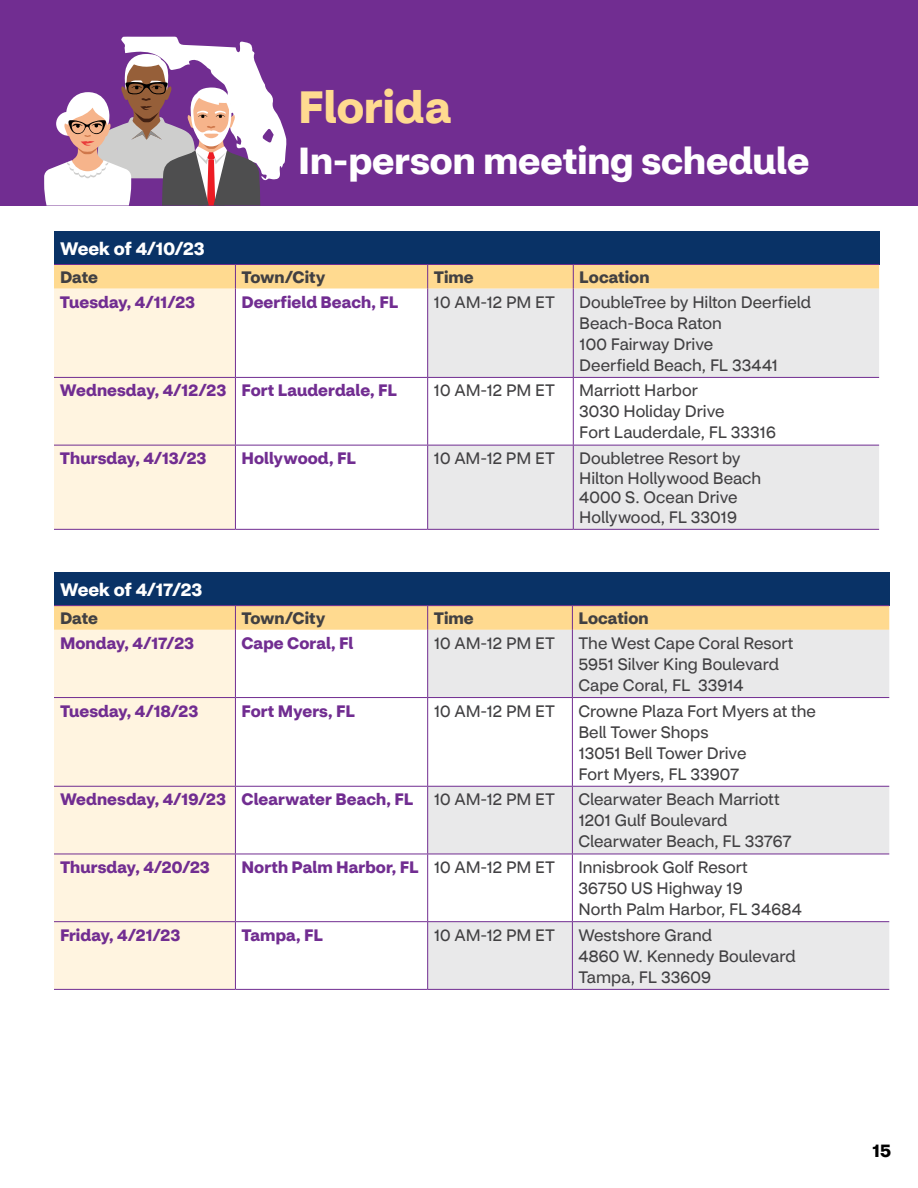
<style>
.page{position:relative;width:918px;height:1188px;background:#fff}
.page>*{position:absolute;margin:0;border:0;box-sizing:border-box;transform-origin:0 0}
.t1{font:700 45px "CVS Health Sans";color:#ffda90}
.t2{font:700 37.5px "CVS Health Sans";color:#fff}
.t3{font:700 18px "CVS Health Sans";color:#fff}
.t4{font:700 18px "CVS Health Sans";color:#000}
.t5{font:16.5px/21px "CVS Health Sans";color:#414042}
.t6{font:700 16.5px "CVS Health Sans";letter-spacing:.005em;color:#712d91}
.t7{font:700 16.5px "CVS Health Sans";color:#414042}
.s1{font-weight:400;color:#414042}
</style>
<div class="page">
<div style="left:0;top:0;width:918px;height:206px;background:#712d91"></div>
<svg style="left:44px;top:37px;width:243px;height:169px"></svg>
<div style="left:54px;top:231px;width:825px;height:33px;background:#093266"></div>
<svg style="left:54px;top:264px;width:825px;height:265px"></svg>
<hr style="left:235px;top:289px;width:1px;height:88px;background:#712d91">
<hr style="left:427px;top:289px;width:1px;height:88px;background:#712d91">
<hr style="left:235px;top:378px;width:1px;height:67px;background:#712d91">
<hr style="left:427px;top:378px;width:1px;height:67px;background:#712d91">
<hr style="left:235px;top:445px;width:1px;height:84px;background:#712d91">
<hr style="left:54px;top:377px;width:181px;height:1px;background:#712d91">
<hr style="left:235px;top:377px;width:193px;height:1px;background:#712d91">
<hr style="left:54px;top:445px;width:181px;height:1px;background:#712d91">
<hr style="left:235px;top:445px;width:193px;height:1px;background:#712d91">
<hr style="left:54px;top:529px;width:181px;height:1px;background:#712d91">
<hr style="left:235px;top:529px;width:193px;height:1px;background:#712d91">
<hr style="left:573px;top:445px;width:306px;height:1px;background:#712d91">
<hr style="left:573px;top:529px;width:306px;height:1px;background:#712d91">
<hr style="left:427px;top:445px;width:1px;height:84px;background:#712d91">
<hr style="left:428px;top:445px;width:145px;height:1px;background:#712d91">
<hr style="left:428px;top:529px;width:145px;height:1px;background:#712d91">
<hr style="left:573px;top:445px;width:1px;height:84px;background:#712d91">
<div style="left:54px;top:573px;width:835px;height:33px;background:#093266"></div>
<div style="left:54px;top:630px;width:181px;height:359px;background:#fff4e0"></div>
<svg style="left:428px;top:630px;width:461px;height:359px;fill:#e9e9ea"></svg>
<hr style="left:572px;top:630px;width:1px;height:67px;background:#712d91">
<hr style="left:428px;top:697px;width:144px;height:1px;background:#712d91">
<hr style="left:572px;top:697px;width:317px;height:1px;background:#712d91">
<hr style="left:572px;top:698px;width:1px;height:88px;background:#712d91">
<hr style="left:54px;top:605px;width:181px;height:1px;background:#712d91">
<hr style="left:235px;top:605px;width:193px;height:1px;background:#712d91">
<hr style="left:428px;top:605px;width:144px;height:1px;background:#712d91">
<hr style="left:572px;top:605px;width:317px;height:1px;background:#712d91">
<svg style="left:54px;top:606px;width:835px;height:24px;background:#fed991"></svg>
<hr style="left:235px;top:630px;width:1px;height:67px;background:#712d91">
<hr style="left:427px;top:630px;width:1px;height:67px;background:#712d91">
<hr style="left:235px;top:698px;width:1px;height:88px;background:#712d91">
<hr style="left:427px;top:698px;width:1px;height:88px;background:#712d91">
<hr style="left:235px;top:787px;width:1px;height:67px;background:#712d91">
<hr style="left:235px;top:854px;width:1px;height:67px;background:#712d91">
<hr style="left:235px;top:922px;width:1px;height:67px;background:#712d91">
<hr style="left:54px;top:697px;width:181px;height:1px;background:#712d91">
<hr style="left:235px;top:697px;width:193px;height:1px;background:#712d91">
<hr style="left:54px;top:786px;width:181px;height:1px;background:#712d91">
<hr style="left:235px;top:786px;width:193px;height:1px;background:#712d91">
<hr style="left:54px;top:854px;width:181px;height:1px;background:#712d91">
<hr style="left:235px;top:854px;width:193px;height:1px;background:#712d91">
<hr style="left:54px;top:921px;width:181px;height:1px;background:#712d91">
<hr style="left:235px;top:921px;width:193px;height:1px;background:#712d91">
<hr style="left:54px;top:989px;width:181px;height:1px;background:#712d91">
<hr style="left:235px;top:989px;width:193px;height:1px;background:#712d91">
<hr style="left:572px;top:786px;width:317px;height:1px;background:#712d91">
<hr style="left:572px;top:854px;width:317px;height:1px;background:#712d91">
<hr style="left:572px;top:921px;width:317px;height:1px;background:#712d91">
<hr style="left:572px;top:989px;width:317px;height:1px;background:#712d91">
<hr style="left:427px;top:787px;width:1px;height:67px;background:#712d91">
<hr style="left:427px;top:854px;width:1px;height:67px;background:#712d91">
<hr style="left:427px;top:922px;width:1px;height:67px;background:#712d91">
<hr style="left:428px;top:786px;width:144px;height:1px;background:#712d91">
<hr style="left:428px;top:854px;width:144px;height:1px;background:#712d91">
<hr style="left:428px;top:921px;width:144px;height:1px;background:#712d91">
<hr style="left:428px;top:989px;width:144px;height:1px;background:#712d91">
<hr style="left:572px;top:787px;width:1px;height:67px;background:#712d91">
<hr style="left:572px;top:854px;width:1px;height:67px;background:#712d91">
<hr style="left:572px;top:922px;width:1px;height:67px;background:#712d91">
<h1 class="t1" style="left:298px;top:79px;width:155px">Florida</h1>
<h2 class="t2" style="left:298px;top:137px;width:513px">In-person meeting schedule</h2>
<p class="t3" style="left:60px;top:237px;width:146px">Week of 4/10/23</p>
<p class="t7" style="left:60px;top:267px;width:39px">Date</p>
<p class="t7" style="left:241px;top:267px;width:86px">Town/City</p>
<p class="t7" style="left:434px;top:267px;width:42px">Time</p>
<p class="t7" style="left:579px;top:267px;width:72px">Location</p>
<p class="t6" style="left:60px;top:291px;width:137px">Tuesday, 4/11/23</p>
<p class="t6" style="left:241px;top:291px;width:159px">Deerfield Beach, FL</p>
<p class="t5" style="left:434px;top:291px;width:123px">10 AM-12 PM ET</p>
<p class="t5" style="left:579px;top:291px;width:233px">DoubleTree by Hilton Deerfield<br>Beach-Boca Raton<br>100 Fairway Drive<br>Deerfield Beach, FL 33441</p>
<p class="t6" style="left:60px;top:380px;width:339px">Wednesday, 4/12/23 Fort Lauderdale, FL</p>
<p class="t5" style="left:434px;top:380px;width:123px">10 AM-12 PM ET</p>
<p class="t5" style="left:579px;top:380px;width:198px">Marriott Harbor<br>3030 Holiday Drive<br>Fort Lauderdale, FL 33316</p>
<p class="t6" style="left:60px;top:448px;width:148px">Thursday, 4/13/23</p>
<p class="t6" style="left:241px;top:448px;width:116px">Hollywood, FL</p>
<p class="t5" style="left:434px;top:448px;width:123px">10 AM-12 PM ET</p>
<p class="t5" style="left:579px;top:449px;width:184px;line-height:19.5px">Doubletree Resort by<br>Hilton Hollywood Beach<br>4000 S. Ocean Drive<br>Hollywood, FL 33019</p>
<p class="t3" style="left:60px;top:578px;width:144px">Week of 4/17/23</p>
<p class="t7" style="left:60px;top:608px;width:39px">Date</p>
<p class="t7" style="left:241px;top:608px;width:86px">Town/City</p>
<p class="t7" style="left:434px;top:608px;width:42px">Time</p>
<p class="t7" style="left:578px;top:608px;width:72px">Location</p>
<p class="t6" style="left:60px;top:633px;width:136px">Monday, 4/17/23</p>
<p class="t6" style="left:241px;top:633px;width:113px">Cape Coral, Fl</p>
<p class="t5" style="left:434px;top:633px;width:123px">10 AM-12 PM ET</p>
<p class="t5" style="left:578px;top:633px;width:217px">The West Cape Coral Resort<br>5951 Silver King Boulevard<br>Cape Coral, FL 33914</p>
<p class="t6" style="left:60px;top:700px;width:140px">Tuesday, 4/18/23</p>
<p class="t6" style="left:241px;top:700px;width:115px">Fort Myers, FL</p>
<p class="t5" style="left:434px;top:700px;width:123px">10 AM-12 PM ET</p>
<p class="t5" style="left:578px;top:700px;width:239px">Crowne Plaza Fort Myers at the<br>Bell Tower Shops<br>13051 Bell Tower Drive<br>Fort Myers, FL 33907</p>
<p class="t6" style="left:60px;top:789px;width:497px">Wednesday, 4/19/23 Clearwater Beach, FL <span class="s1">10 AM-12 PM ET</span></p>
<p class="t5" style="left:578px;top:789px;width:215px">Clearwater Beach Marriott<br>1201 Gulf Boulevard<br>Clearwater Beach, FL 33767</p>
<p class="t6" style="left:60px;top:857px;width:151px">Thursday, 4/20/23</p>
<p class="t6" style="left:241px;top:857px;width:315px">North Palm Harbor, FL <span class="s1">10 AM-12 PM ET</span></p>
<p class="t5" style="left:578px;top:857px;width:225px">Innisbrook Golf Resort<br>36750 US Highway 19<br>North Palm Harbor, FL 34684</p>
<p class="t6" style="left:60px;top:924px;width:122px">Friday, 4/21/23</p>
<p class="t6" style="left:241px;top:924px;width:83px">Tampa, FL</p>
<p class="t5" style="left:434px;top:924px;width:123px">10 AM-12 PM ET</p>
<p class="t5" style="left:578px;top:924px;width:219px">Westshore Grand<br>4860 W. Kennedy Boulevard<br>Tampa, FL 33609</p>
<p class="t4" style="left:872px;top:1140px;width:20px">15</p>
</div>
